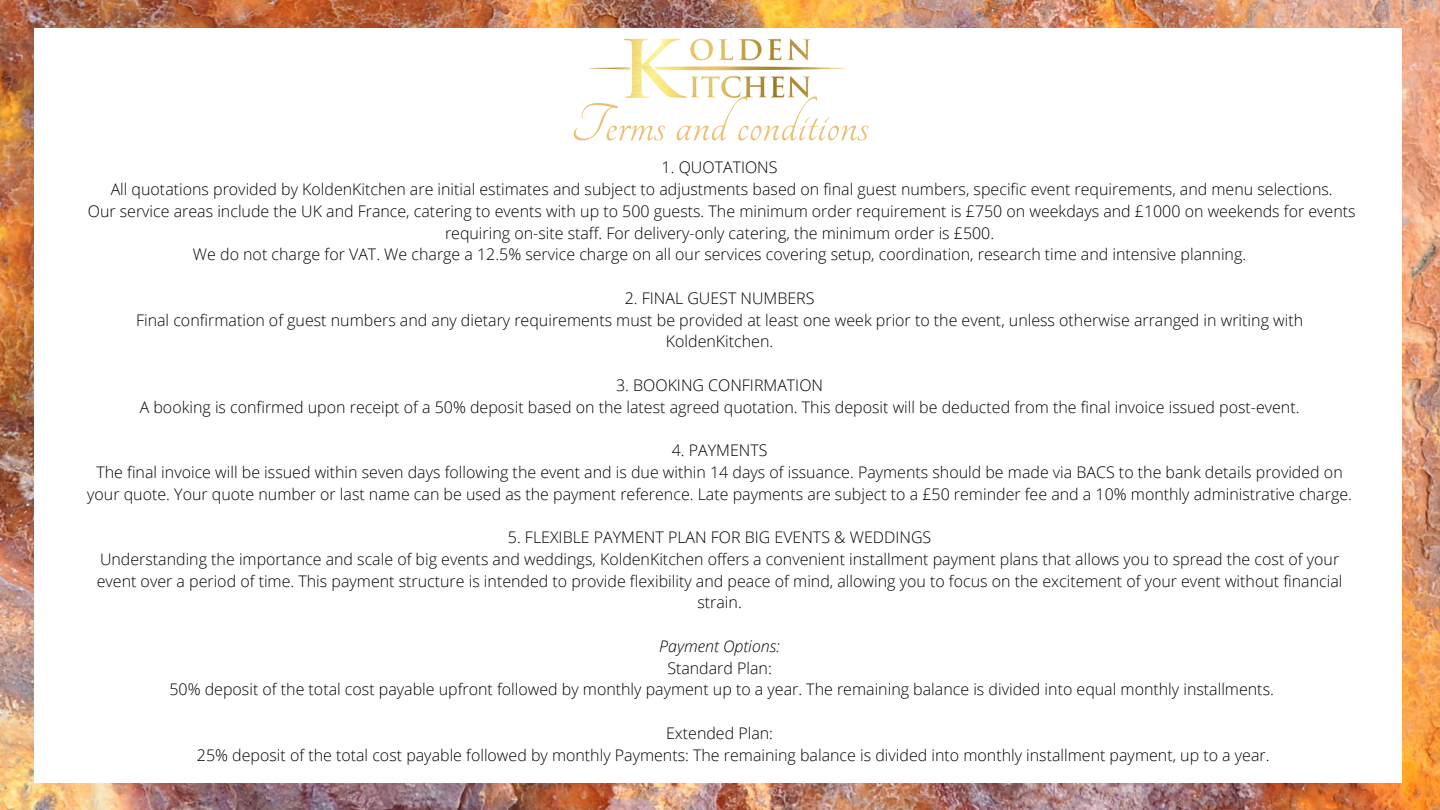
<style>
.page{position:relative;width:1440px;height:810px;background:#fff}
.page>*{position:absolute;margin:0;border:0;box-sizing:border-box;transform-origin:0 0}
.t1{font:58.2px "Tangerine";letter-spacing:.01em;color:#ebbf74}
.t2{font:300 16px/21.8px "Open Sans";color:#000;text-align:center}
.t3{font:italic 300 16px "Open Sans";color:#000}
</style>
<div class="page">
<img style="left:0;top:0;width:1440px;height:810px">
<div style="left:34px;top:28px;width:1368px;height:754px;background:#fff"></div>
<img style="left:589px;top:38px;width:257px;height:60px">
<h1 class="t1" style="left:571px;top:97px;width:299px">Terms and conditions</h1>
<p class="t2" style="left:662px;top:156px;width:117px">1. QUOTATIONS</p>
<p class="t2" style="left:111px;top:178px;width:1224px">All quotations provided by KoldenKitchen are initial estimates and subject to adjustments based on final guest numbers, specific event requirements, and menu selections.</p>
<p class="t2" style="left:88px;top:200px;width:1269px">Our service areas include the UK and France, catering to events with up to 500 guests. The minimum order requirement is £750 on weekdays and £1000 on weekends for events requiring on-site staff. For delivery-only catering, the minimum order is £500.</p>
<p class="t2" style="left:193px;top:243px;width:1055px">We do not charge for VAT. We charge a 12.5% service charge on all our services covering setup, coordination, research time and intensive planning.</p>
<p class="t2" style="left:625px;top:287px;width:191px">2. FINAL GUEST NUMBERS</p>
<p class="t2" style="left:136px;top:309px;width:1169px">Final confirmation of guest numbers and any dietary requirements must be provided at least one week prior to the event, unless otherwise arranged in writing with<br>KoldenKitchen.</p>
<p class="t2" style="left:616px;top:374px;width:208px">3. BOOKING CONFIRMATION</p>
<p class="t2" style="left:140px;top:396px;width:1161px">A booking is confirmed upon receipt of a 50% deposit based on the latest agreed quotation. This deposit will be deducted from the final invoice issued post-event.</p>
<p class="t2" style="left:672px;top:439px;width:97px">4. PAYMENTS</p>
<p class="t2" style="left:87px;top:461px;width:1266px">The final invoice will be issued within seven days following the event and is due within 14 days of issuance. Payments should be made via BACS to the bank details provided on your quote. Your quote number or last name can be used as the payment reference. Late payments are subject to a £50 reminder fee and a 10% monthly administrative charge.</p>
<p class="t2" style="left:508px;top:526px;width:425px">5. FLEXIBLE PAYMENT PLAN FOR BIG EVENTS &amp; WEDDINGS</p>
<p class="t2" style="left:97px;top:548px;width:1247px">Understanding the importance and scale of big events and weddings, KoldenKitchen offers a convenient installment payment plans that allows you to spread the cost of your event over a period of time. This payment structure is intended to provide flexibility and peace of mind, allowing you to focus on the excitement of your event without financial strain.</p>
<p class="t3" style="left:659px;top:635px;width:122px">Payment Options:</p>
<p class="t2" style="left:667px;top:657px;width:106px">Standard Plan:</p>
<p class="t2" style="left:169px;top:678px;width:1106px">50% deposit of the total cost payable upfront followed by monthly payment up to a year. The remaining balance is divided into equal monthly installments.</p>
<p class="t2" style="left:666px;top:722px;width:109px">Extended Plan:</p>
<p class="t2" style="left:197px;top:744px;width:1074px">25% deposit of the total cost payable followed by monthly Payments: The remaining balance is divided into monthly installment payment, up to a year.</p>
</div>
